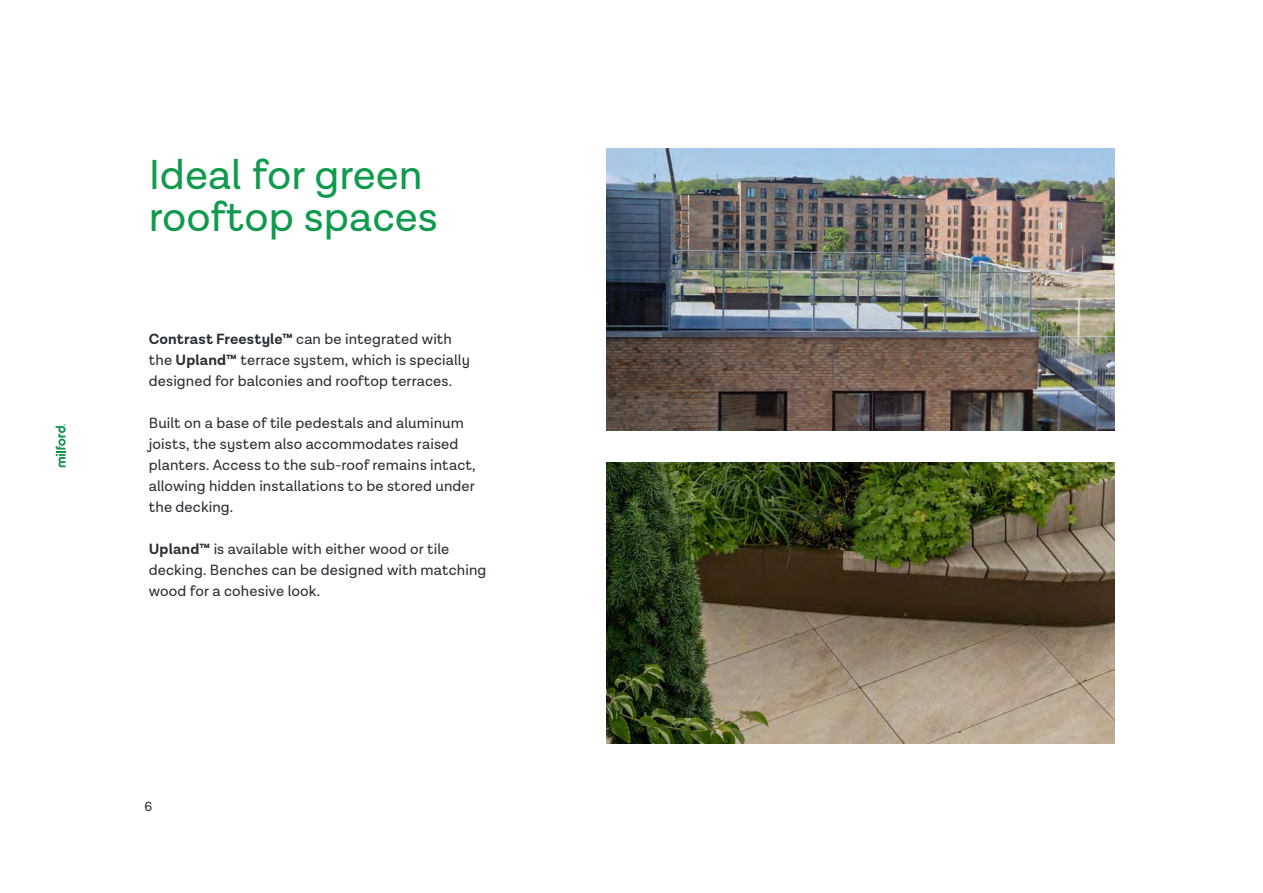
<style>
.page{position:relative;width:1263px;height:893px;background:#fff}
.page>*{position:absolute;margin:0;border:0;box-sizing:border-box;transform-origin:0 0}
.t1{font:42.45px "Lota Grotesque Alt 2";color:#0f9a4d}
.Brødtekst_lille{font:15px/21px "Lota Grotesque Alt 2";letter-spacing:.005em;color:#2a2f35}
.t2{font:13.5px "Lota Grotesque Alt 2";color:#2a2f35}
.s1{font-weight:700}
</style>
<div class="page">
<svg style="left:56px;top:424px;width:10px;height:43px"></svg>
<img style="left:607px;top:149px;width:507px;height:281px">
<img style="left:607px;top:462px;width:507px;height:282px">
<h1 class="t1" style="left:149px;top:151px;width:275px">Ideal for green</h1>
<h1 class="t1" style="left:149px;top:193px;width:291px">rooftop spaces</h1>
<p class="Brødtekst_lille" style="left:149px;top:328px;width:323px"><span class="s1">Contrast Freestyle™</span> can be integrated with the <span class="s1">Upland™</span> terrace system, which is specially designed for balconies and rooftop terraces.</p>
<p class="Brødtekst_lille" style="left:149px;top:412px;width:328px">Built on a base of tile pedestals and aluminum joists, the system also accommodates raised planters. Access to the sub-roof remains intact, allowing hidden installations to be stored under the decking.</p>
<p class="Brødtekst_lille" style="left:149px;top:538px;width:339px"><span class="s1">Upland™</span> is available with either wood or tile decking. Benches can be designed with matching wood for a cohesive look.</p>
<p class="t2" style="left:145px;top:799px;width:9px">6</p>
</div>
